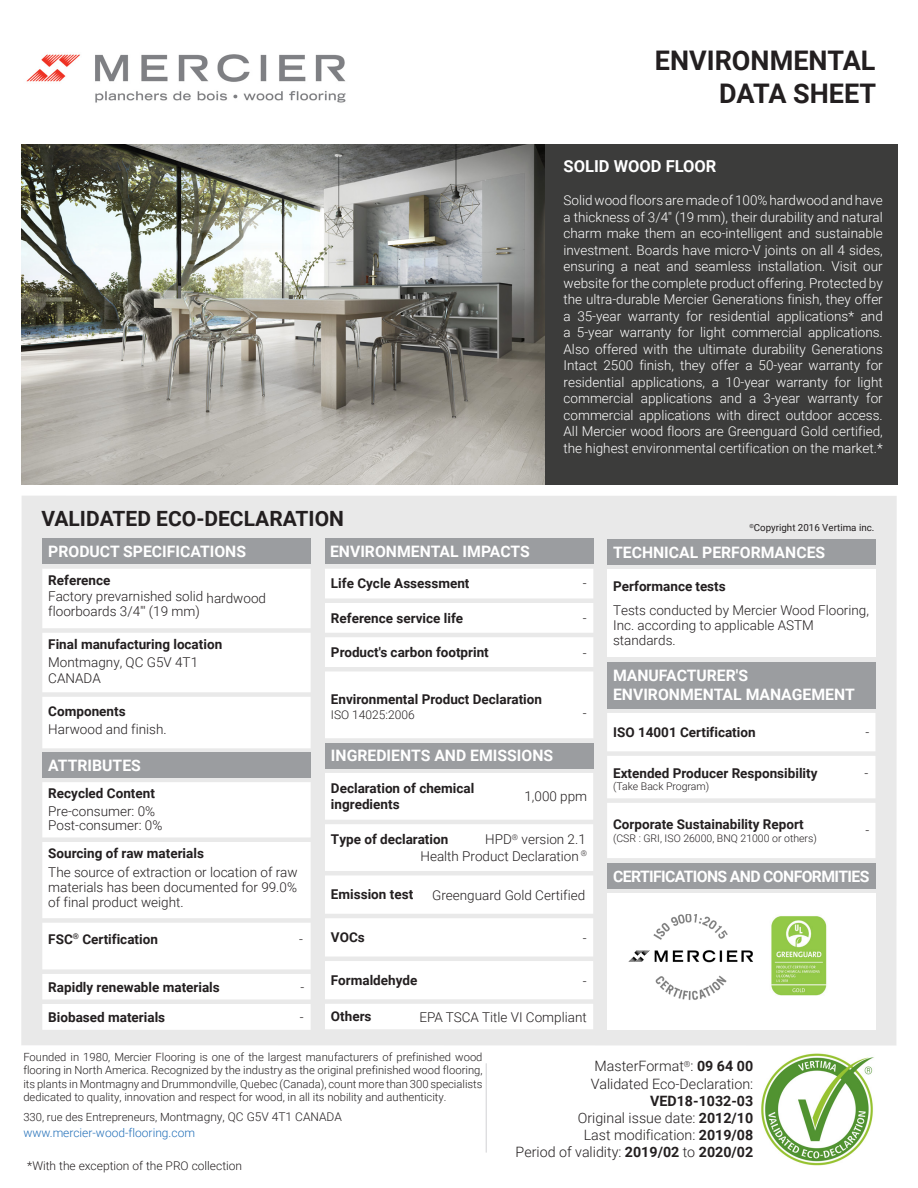
<style>
.page{position:relative;width:918px;height:1188px;background:#fff}
.page>*{position:absolute;margin:0;border:0;box-sizing:border-box;transform-origin:0 0}
.t1{font:700 27px/32.4px "Roboto";color:#231f20;text-align:right}
.t2{font:700 21px "Roboto";color:#231f20}
.t3{font:700 16.5px "Roboto";color:#fff}
.t4{font:700 15.75px/18.9px "Roboto";color:#fff}
.t5{font:700 15.75px "Roboto";letter-spacing:-.04em;color:#fff}
.t6{font:300 14.25px/17.1px "Roboto";color:#231f20}
.t7{font:300 13.5px/16.5px "Roboto";color:#fff;text-align:justify}
.t8{font:700 13.5px/16.2px "Roboto";color:#231f20}
.t9{font:300 13.5px/15px "Roboto";color:#231f20}
.t10{font:300 12px "Roboto";color:#231f20}
.t11{font:300 12px "Roboto";color:#2370b9}
.t12{font:300 11.25px/13.5px "Roboto";color:#231f20;text-align:justify}
.t13{font:300 10.5px "Roboto";color:#231f20}
.t14{font:9.75px "Roboto";color:#231f20}
.s1{font-size:12px}
.s2{font-weight:700}
</style>
<div class="page">
<div style="left:21px;top:496px;width:876px;height:550px;background:#e9e9e9"></div>
<div style="left:543px;top:144px;width:354px;height:341px;background:#3c3c3b"></div>
<hr style="left:486px;top:1063px;width:1px;height:90px;background:#d1d2d4">
<div style="left:325px;top:539px;width:268px;height:25px;background:#9b9da0"></div>
<svg style="left:325px;top:569px;width:268px;height:169px;background:#fdfdfd"></svg>
<div style="left:325px;top:743px;width:268px;height:25px;background:#9b9da0"></div>
<svg style="left:325px;top:773px;width:268px;height:256px;background:#fdfdfd"></svg>
<div style="left:607px;top:540px;width:268px;height:25px;background:#9b9da0"></div>
<div style="left:607px;top:570px;width:268px;height:87px;background:#fff"></div>
<div style="left:607px;top:662px;width:268px;height:46px;background:#9b9da0"></div>
<div style="left:607px;top:713px;width:268px;height:145px;background:#fff"></div>
<div style="left:607px;top:863px;width:268px;height:26px;background:#9b9da0"></div>
<div style="left:607px;top:893px;width:268px;height:136px;background:#fff"></div>
<img style="left:761px;top:1053px;width:113px;height:113px">
<div style="left:42px;top:539px;width:269px;height:25px;background:#9b9da0"></div>
<div style="left:42px;top:569px;width:269px;height:179px;background:#fff"></div>
<div style="left:42px;top:752px;width:269px;height:26px;background:#9b9da0"></div>
<svg style="left:42px;top:782px;width:269px;height:248px;background:#fdfdfd"></svg>
<img style="left:26px;top:54px;width:320px;height:49px">
<img style="left:21px;top:144px;width:523px;height:341px">
<img style="left:771px;top:916px;width:56px;height:80px">
<img style="left:628px;top:914px;width:125px;height:86px">
<h1 class="t1" style="left:655px;top:44px;width:223px">ENVIRONMENTAL<br>DATA SHEET</h1>
<p class="t3" style="left:564px;top:154px;width:154px">SOLID WOOD FLOOR</p>
<h2 class="t2" style="left:41px;top:504px;width:304px">VALIDATED ECO-DECLARATION</h2>
<p class="t7" style="left:564px;top:192px;width:321px">Solid wood floors are made of 100% hardwood and have a thickness of 3/4'' (19 mm), their durability and natural charm make them an eco-intelligent and sustainable investment. Boards have micro-V joints on all 4 sides, ensuring a neat and seamless installation. Visit our website for the complete product offering. Protected by the ultra-durable Mercier Generations finish, they offer a 35-year warranty for residential applications* and a 5-year warranty for light commercial applications.<br>Also offered with the ultimate durability Generations Intact 2500 finish, they offer a 50-year warranty for residential applications, a 10-year warranty for light commercial applications and a 3-year warranty for commercial applications with direct outdoor access.<br>All Mercier wood floors are Greenguard Gold certified, the highest environmental certification on the market.*</p>
<p class="t14" style="left:749px;top:521px;width:127px"><sup>©</sup>Copyright 2016 Vertima inc.</p>
<p class="t4" style="left:48px;top:541px;width:199px">PRODUCT SPECIFICATIONS</p>
<p class="t8" style="left:48px;top:571px;width:64px">Reference</p>
<p class="t9" style="left:48px;top:589px;width:219px">Factory prevarnished solid hardwood floorboards 3/4"' (19 mm)</p>
<p class="t8" style="left:48px;top:635px;width:175px">Final manufacturing location</p>
<p class="t9" style="left:48px;top:653px;width:151px;line-height:16.4px">Montmagny, QC G5V 4T1<br>CANADA</p>
<p class="t8" style="left:48px;top:703px;width:79px">Components</p>
<p class="t9" style="left:48px;top:721px;width:120px">Harwood and finish.</p>
<p class="t4" style="left:48px;top:755px;width:94px">ATTRIBUTES</p>
<p class="t8" style="left:48px;top:785px;width:108px">Recycled Content</p>
<p class="t9" style="left:48px;top:804px;width:116px;line-height:13.5px">Pre-consumer: 0%<br>Post-consumer: 0%</p>
<p class="t8" style="left:48px;top:845px;width:157px">Sourcing of raw materials</p>
<p class="t9" style="left:48px;top:865px;width:251px;text-align:justify">The source of extraction or location of raw materials has been documented for 99.0% of final product weight.</p>
<p class="t8" style="left:48px;top:930px;width:111px">FSC<sup>®</sup> Certification</p>
<p class="t9" style="left:299px;top:931px;width:5px">-</p>
<p class="t8" style="left:48px;top:978px;width:173px">Rapidly renewable materials</p>
<p class="t9" style="left:300px;top:979px;width:5px">-</p>
<p class="t8" style="left:48px;top:1009px;width:118px">Biobased materials</p>
<p class="t9" style="left:300px;top:1009px;width:5px">-</p>
<p class="t4" style="left:330px;top:541px;width:201px">ENVIRONMENTAL IMPACTS</p>
<p class="t8" style="left:331px;top:575px;width:140px">Life Cycle Assessment</p>
<p class="t8" style="left:331px;top:609px;width:134px">Reference service life</p>
<p class="t8" style="left:331px;top:644px;width:159px">Product's carbon footprint</p>
<p class="t8" style="left:331px;top:691px;width:213px">Environmental Product Declaration</p>
<p class="t10" style="left:331px;top:706px;width:85px">ISO 14025:2006</p>
<p class="t4" style="left:331px;top:745px;width:224px">INGREDIENTS AND EMISSIONS</p>
<p class="t8" style="left:331px;top:780px;width:145px">Declaration of chemical ingredients</p>
<p class="t9" style="left:524px;top:788px;width:64px">1,000 ppm</p>
<p class="t8" style="left:331px;top:831px;width:119px">Type of declaration</p>
<p class="t9" style="left:583px;top:576px;width:5px">-</p>
<p class="t9" style="left:583px;top:610px;width:5px">-</p>
<p class="t9" style="left:583px;top:645px;width:5px">-</p>
<p class="t9" style="left:583px;top:706px;width:5px">-</p>
<p class="t9" style="left:421px;top:831px;width:168px;line-height:16.2px;text-align:right">HPD<sup>®</sup> version 2.1<br>Health Product Declaration <sup>®</sup></p>
<p class="t8" style="left:331px;top:886px;width:84px">Emission test</p>
<p class="t8" style="left:331px;top:929px;width:35px">VOCs</p>
<p class="t8" style="left:331px;top:972px;width:88px">Formaldehyde</p>
<p class="t8" style="left:331px;top:1008px;width:42px">Others</p>
<p class="t9" style="left:432px;top:887px;width:155px">Greenguard Gold Certified</p>
<p class="t9" style="left:583px;top:930px;width:5px">-</p>
<p class="t9" style="left:583px;top:973px;width:5px">-</p>
<p class="t9" style="left:419px;top:1009px;width:169px">EPA TSCA Title VI Compliant</p>
<p class="t4" style="left:613px;top:542px;width:214px">TECHNICAL PERFORMANCES</p>
<p class="t8" style="left:613px;top:578px;width:114px">Performance tests</p>
<p class="t9" style="left:613px;top:602px;width:257px">Tests conducted by Mercier Wood Flooring,<br>Inc. according to applicable ASTM standards.</p>
<p class="t4" style="left:613px;top:666px;width:243px">MANUFACTURER'S<br>ENVIRONMENTAL MANAGEMENT</p>
<p class="t8" style="left:613px;top:724px;width:144px">ISO 14001 Certification</p>
<p class="t9" style="left:866px;top:724px;width:5px">-</p>
<p class="t8" style="left:613px;top:764px;width:206px">Extended Producer Responsibility</p>
<p class="t9" style="left:865px;top:765px;width:5px">-</p>
<p class="t13" style="left:613px;top:779px;width:98px">(Take Back Program)</p>
<p class="t8" style="left:613px;top:815px;width:192px">Corporate Sustainability Report</p>
<p class="t13" style="left:613px;top:831px;width:205px">(CSR : GRI, ISO 26000, BNQ 21000 or others)</p>
<p class="t9" style="left:866px;top:822px;width:5px">-</p>
<p class="t5" style="left:613px;top:865px;width:258px">CERTIFICATIONS AND CONFORMITIES</p>
<p class="t12" style="left:23px;top:1049px;width:461px">Founded in 1980, Mercier Flooring is one of the largest manufacturers of prefinished wood flooring in North America. Recognized by the industry as the original prefinished wood flooring, its plants in Montmagny and Drummondville, Quebec (Canada), count more than 300 specialists dedicated to quality, innovation and respect for wood, in all its nobility and authenticity.</p>
<p class="t12" style="left:23px;top:1109px;width:320px">330, rue des Entrepreneurs, Mo<span class="s1">ntmagny, QC G5V 4T1 CANADA</span></p>
<p class="t11" style="left:23px;top:1124px;width:173px">www.mercier-wood-flooring.com</p>
<p class="t10" style="left:27px;top:1157px;width:216px">*With the exception of the PRO collection</p>
<p class="t6" style="left:591px;top:1057px;width:164px">MasterFormat<sup>®</sup>: <span class="s2">09 64 00<br></span>Validated Eco-Declaration:</p>
<p class="t6" style="left:516px;top:1091px;width:239px;text-align:right"><span class="s2">VED18-1032-03<br></span>Original issue date: <span class="s2">2012/10<br></span>Last modification: <span class="s2">2019/08<br></span>Period of validity: <span class="s2">2019/02</span> to <span class="s2">2020/02</span></p>
</div>
